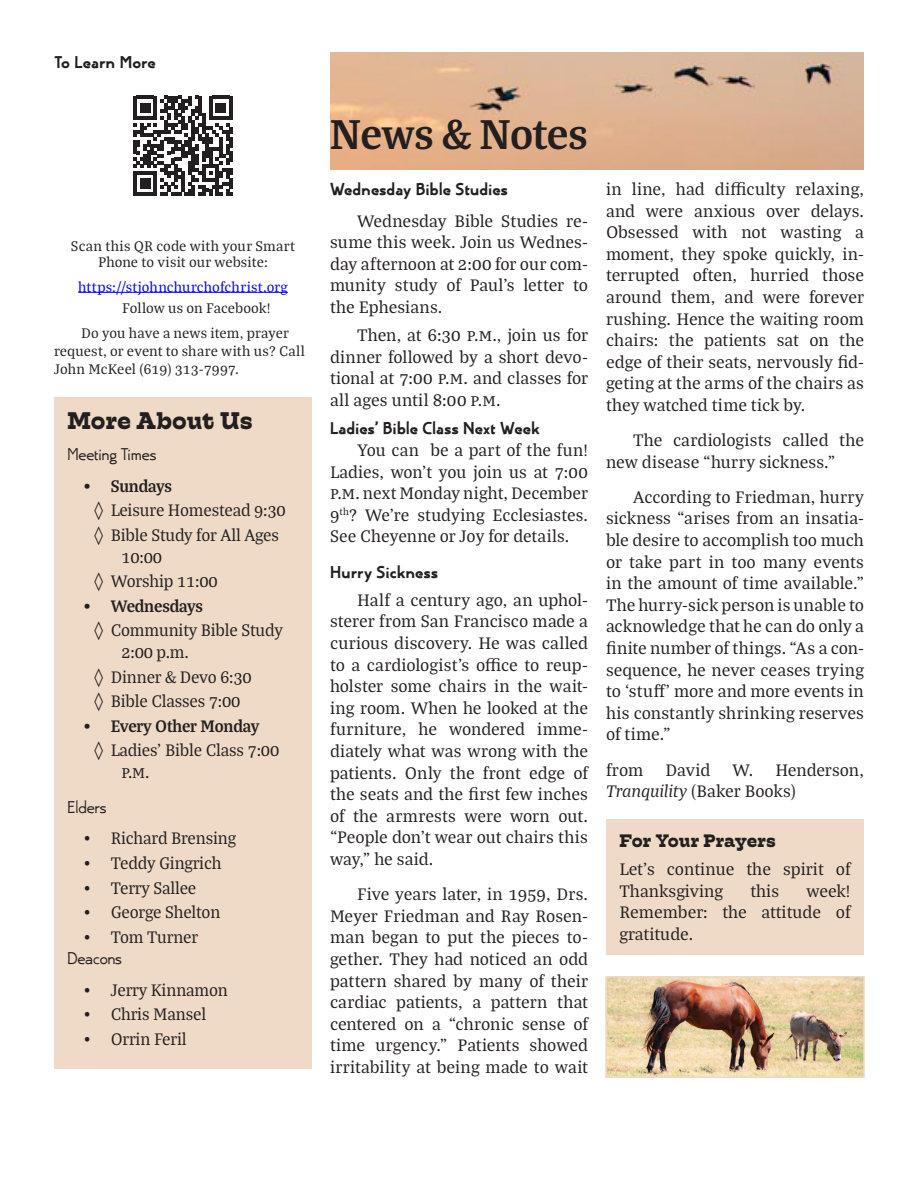
<style>
.page{position:relative;width:918px;height:1188px;background:#fff}
.page>*{position:absolute;margin:0;border:0;box-sizing:border-box;transform-origin:0 0}
._2-No_First{font:700 45px "Bagatela";letter-spacing:-.01em;color:#231f20}
._7-Sub{font:700 24px "Hatch";color:#231f20}
._2-Body{font:18px/21.6px "Bagatela";letter-spacing:-.01em;color:#231f20;text-align:justify}
._2-No_First-2{font:18px/21.6px "Bagatela";color:#231f20}
._2-Body-2{font:700 18px "Buddy";letter-spacing:-.005em;color:#231f20}
.t1{font:700 18px "Bagatela";letter-spacing:-.01em;color:#231f20}
.t2{font:18px "Buddy";letter-spacing:-.01em;color:#231f20}
._7-Sub_Head_2{font:700 18px "Buddy";letter-spacing:-.005em;color:#231f20}
._2-No_First-3{font:700 18px "Hatch";color:#231f20}
._2-Body-3{font:15px/18px "Bagatela";letter-spacing:.005em;color:#231f20}
._7-Sub_Head_2-2{font:15px/15.8px "Bagatela";letter-spacing:.01em;color:#231f20;text-align:center}
._7-Sub_Head_2-3{font:15px "Bagatela";letter-spacing:.015em;color:#00f}
.s1{font-style:italic}
</style>
<div class="page">
<img style="left:330px;top:52px;width:534px;height:117px">
<div style="left:606px;top:820px;width:258px;height:135px;background:#eedac6"></div>
<div style="left:54px;top:398px;width:258px;height:671px;background:#eedac6"></div>
<hr style="left:78px;top:292px;width:210px;height:1px;background:#00f">
<svg style="left:133px;top:96px;width:100px;height:100px"></svg>
<img style="left:608px;top:979px;width:254px;height:96px">
<div style="left:605px;top:976px;width:260px;height:102px;border:2px solid #eedac6"></div>
<p class="_2-Body-2" style="left:54px;top:52px;width:103px">To Learn More</p>
<p class="_7-Sub_Head_2-2" style="left:71px;top:238px;width:226px">Scan this QR code with your Smart<br>Phone to visit our website:</p>
<p class="_7-Sub_Head_2-3" style="left:78px;top:278px;width:211px">https://stjohnchurchofchrist.org</p>
<p class="_2-Body-3" style="left:122px;top:299px;width:150px">Follow us on Facebook!</p>
<p class="_2-Body-3" style="left:54px;top:323px;width:252px;text-indent:27px">Do you have a news item, prayer request, or event to share with us? Call<br>John McKeel (619) 313-7997.</p>
<p class="_7-Sub" style="left:68px;top:404px;width:187px">More About Us</p>
<p class="t2" style="left:68px;top:444px;width:90px">Meeting Times</p>
<p class="t1" style="left:84px;top:474px;width:90px">• Sundays</p>
<p class="_2-Body" style="left:94px;top:499px;width:193px">◊ Leisure Homestead 9:30</p>
<p class="_2-Body" style="left:122px;top:523px;width:159px;text-indent:-27px">◊ Bible Study for All Ages<br>10:00</p>
<p class="_2-Body" style="left:94px;top:570px;width:125px">◊ Worship 11:00</p>
<p class="t1" style="left:84px;top:594px;width:121px">• Wednesdays</p>
<p class="_2-Body" style="left:122px;top:619px;width:163px;text-indent:-27px">◊ Community Bible Study<br>2:00 p.m.</p>
<p class="_2-Body" style="left:94px;top:665px;width:159px">◊ Dinner &amp; Devo 6:30</p>
<p class="_2-Body" style="left:94px;top:690px;width:147px">◊ Bible Classes 7:00</p>
<p class="t1" style="left:84px;top:714px;width:177px">• Every Other Monday</p>
<p class="_2-Body" style="left:122px;top:739px;width:159px;text-indent:-27px">◊ Ladies’ Bible Class 7:00 p.m.</p>
<p class="t2" style="left:68px;top:797px;width:41px">Elders</p>
<p class="_2-Body" style="left:84px;top:827px;width:154px">• Richard Brensing</p>
<p class="_2-Body" style="left:84px;top:851px;width:139px">• Teddy Gingrich</p>
<p class="_2-Body" style="left:84px;top:876px;width:114px">• Terry Sallee</p>
<p class="_2-Body" style="left:84px;top:901px;width:138px">• George Shelton</p>
<p class="_2-Body" style="left:84px;top:925px;width:116px">• Tom Turner</p>
<p class="t2" style="left:68px;top:948px;width:56px">Deacons</p>
<p class="_2-Body" style="left:84px;top:978px;width:146px">• Jerry Kinnamon</p>
<p class="_2-Body" style="left:84px;top:1003px;width:124px">• Chris Mansel</p>
<p class="_2-Body" style="left:84px;top:1027px;width:105px">• Orrin Feril</p>
<p class="_2-No_First" style="left:330px;top:104px;width:259px">News &amp; Notes</p>
<p class="_7-Sub_Head_2" style="left:330px;top:179px;width:179px">Wednesday Bible Studies</p>
<p class="_2-Body" style="left:330px;top:209px;width:260px;text-indent:27px">Wednesday Bible Studies re&shy;sume this week. Join us Wednes&shy;day afternoon at 2:00 for our com&shy;munity study of Paul’s letter to the Ephesians.</p>
<p class="_2-Body" style="left:330px;top:324px;width:260px;text-indent:27px">Then, at 6:30 p.m., join us for dinner followed by a short devo&shy;tional at 7:00 p.m. and classes for all ages until 8:00 p.m.</p>
<p class="_2-Body-2" style="left:330px;top:418px;width:212px">Ladies’ Bible Class Next Week</p>
<p class="_2-Body" style="left:330px;top:438px;width:260px;text-indent:27px">You can be a part of the fun!<br>Ladies, won’t you join us at 7:00 p.m. next Monday night, December 9<sup>th</sup>? We’re studying Ecclesiastes.<br>See Cheyenne or Joy for details.</p>
<p class="_2-Body-2" style="left:330px;top:562px;width:110px">Hurry Sickness</p>
<p class="_2-Body" style="left:330px;top:588px;width:260px;text-indent:27px">Half a century ago, an uphol&shy;sterer from San Francisco made a curious discovery. He was called to a cardiologist’s office to reup&shy;holster some chairs in the wait&shy;ing room. When he looked at the furniture, he wondered imme&shy;diately what was wrong with the patients. Only the front edge of the seats and the first few inches of the armrests were worn out. “People don’t wear out chairs this way,” he said.</p>
<p class="_2-Body" style="left:330px;top:883px;width:260px;text-indent:27px">Five years later, in 1959, Drs.<br>Meyer Friedman and Ray Rosen&shy;man began to put the pieces to&shy;gether. They had noticed an odd pattern shared by many of their cardiac patients, a pattern that centered on a “chronic sense of time urgency.” Patients showed irritability at being made to wait</p>
<p class="_2-Body" style="left:606px;top:177px;width:260px">in line, had difficulty relaxing, and were anxious over delays.<br>Obsessed with not wasting a moment, they spoke quickly, in&shy;terrupted often, hurried those around them, and were forever rushing. Hence the waiting room chairs: the patients sat on the edge of their seats, nervously fid&shy;geting at the arms of the chairs as they watched time tick by.</p>
<p class="_2-Body" style="left:606px;top:429px;width:259px;text-indent:27px">The cardiologists called the new disease “hurry sickness.”</p>
<p class="_2-Body" style="left:606px;top:485px;width:260px;text-indent:27px">According to Friedman, hurry sickness “arises from an insatia&shy;ble desire to accomplish too much or take part in too many events in the amount of time available.” The hurry-sick person is unable to acknowledge that he can do only a finite number of things. “As a con&shy;sequence, he never ceases trying to ‘stuff’ more and more events in his constantly shrinking reserves of time.”</p>
<p class="_2-No_First-2" style="left:606px;top:758px;width:259px">from David W. Henderson,<br><span class="s1">Tranquility</span> (Baker Books)</p>
<p class="_2-No_First-3" style="left:620px;top:828px;width:158px">For Your Prayers</p>
<p class="_2-No_First-2" style="left:620px;top:858px;width:233px">Let’s continue the spirit of<br>Thanksgiving</p>
<p class="_2-No_First-2" style="left:620px;top:879px;width:233px;text-align:justify;text-indent:187px">week!<br>Remember: the attitude of gratitude.</p>
<p class="_2-No_First-2" style="left:750px;top:879px;width:30px">this</p>
</div>
